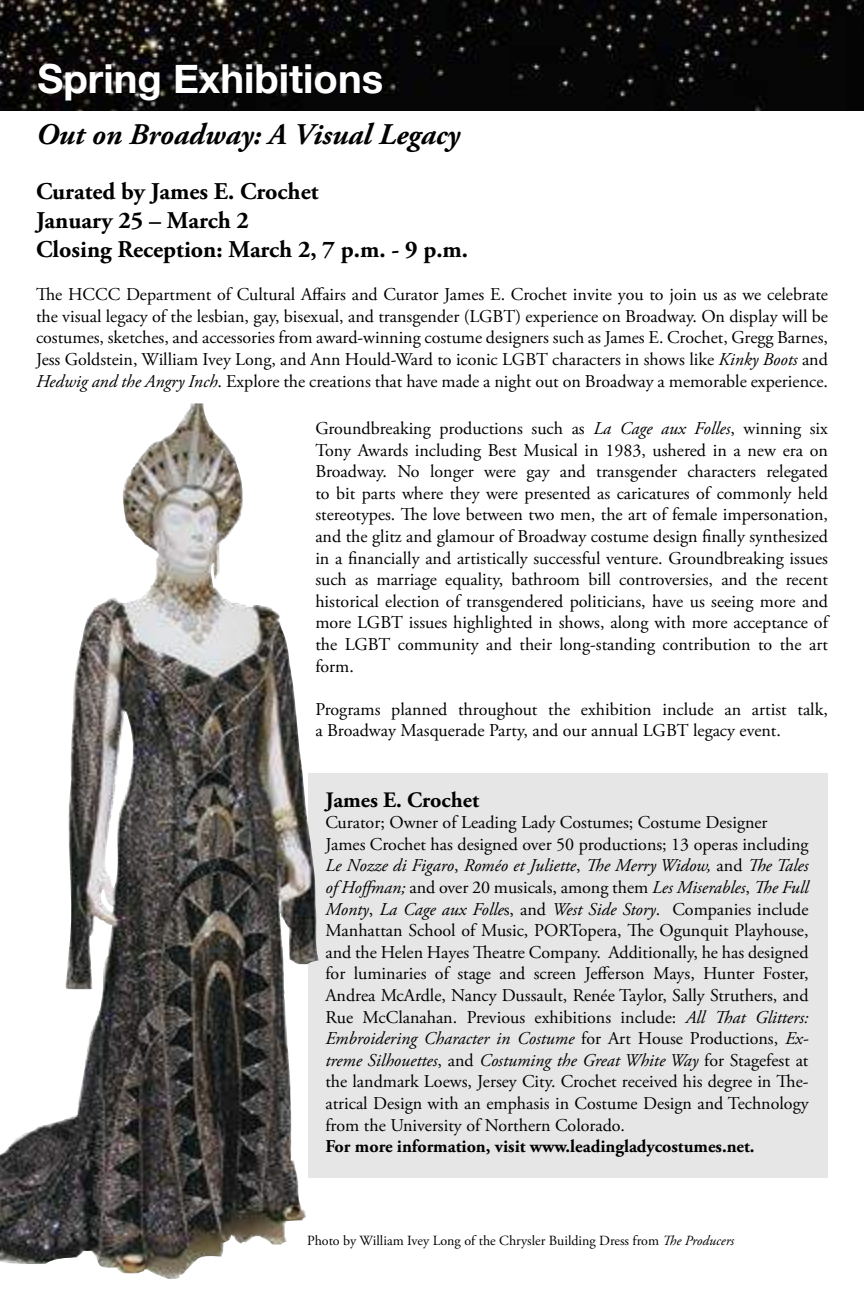
<style>
.page{position:relative;width:864px;height:1296px;background:#fff}
.page>*{position:absolute;margin:0;border:0;box-sizing:border-box;transform-origin:0 0}
.t1{font:700 40px "Helvetica Neue";color:#fff}
.t2{font:italic 700 30px "Adobe Garamond Pro";color:#000}
.t3{font:700 24px/28.8px "Adobe Garamond Pro";color:#000}
.t4{font:700 22px "Adobe Garamond Pro";color:#000}
.t5{font:18px/21.6px "Adobe Garamond Pro";color:#000;text-align:justify}
.t6{font:700 18px "Adobe Garamond Pro";color:#000}
.t7{font:14px "Adobe Garamond Pro";color:#000}
.s1{font-style:italic}
</style>
<div class="page">
<img style="left:0;top:0;width:864px;height:111px">
<div style="left:308px;top:773px;width:520px;height:405px;background:#e6e6e6"></div>
<img style="left:0;top:403px;width:319px;height:876px">
<h1 class="t1" style="left:37px;top:47px;width:347px">Spring Exhibitions</h1>
<h2 class="t2" style="left:36px;top:117px;width:426px">Out on Broadway: A Visual Legacy</h2>
<h3 class="t3" style="left:36px;top:178px;width:434px">Curated by James E. Crochet<br>January 25 – March 2<br>Closing Reception: March 2, 7 p.m. - 9 p.m.</h3>
<p class="t5" style="left:36px;top:284px;width:794px">The HCCC Department of Cultural Affairs and Curator James E. Crochet invite you to join us as we celebrate the visual legacy of the lesbian, gay, bisexual, and transgender (LGBT) experience on Broadway. On display will be costumes, sketches, and accessories from award-winning costume designers such as James E. Crochet, Gregg Barnes, Jess Goldstein, William Ivey Long, and Ann Hould-Ward to iconic LGBT characters in shows like <span class="s1">Kinky Boots</span> and <span class="s1">Hedwig and the Angry Inch</span>. Explore the creations that have made a night out on Broadway a memorable experience.</p>
<p class="t5" style="left:315px;top:418px;width:514px">Groundbreaking productions such as <span class="s1">La Cage aux Folles</span>, winning six Tony Awards including Best Musical in 1983, ushered in a new era on Broadway. No longer were gay and transgender characters relegated to bit parts where they were presented as caricatures of commonly held stereotypes. The love between two men, the art of female impersonation, and the glitz and glamour of Broadway costume design finally synthesized in a financially and artistically successful venture. Groundbreaking issues such as marriage equality, bathroom bill controversies, and the recent historical election of transgendered politicians, have us seeing more and more LGBT issues highlighted in shows, along with more acceptance of the LGBT community and their long-standing contribution to the art form.</p>
<p class="t5" style="left:315px;top:699px;width:514px">Programs planned throughout the exhibition include an artist talk, a Broadway Masquerade Party, and our annual LGBT legacy event.</p>
<p class="t4" style="left:325px;top:787px;width:155px">James E. Crochet</p>
<p class="t5" style="left:325px;top:812px;width:485px;text-align:left">Curator; Owner of Leading Lady Costumes; Costume Designer James Crochet has designed over 50 productions; 13 operas including <span class="s1">Le Nozze di Figaro</span>, <span class="s1">Roméo et Juliette</span>, <span class="s1">The Merry Widow,</span> and <span class="s1">The Tales of Hoffman;</span> and over 20 musicals, among them <span class="s1">Les Miserables</span>, <span class="s1">The Full Monty</span>, <span class="s1">La Cage aux Folle</span>s, and <span class="s1">West Side Story</span>. Companies include Manhattan School of Music, PORTopera, The Ogunquit Playhouse, and the Helen Hayes Theatre Company. Additionally, he has designed for luminaries of stage and screen Jefferson Mays, Hunter Foster, Andrea McArdle, Nancy Dussault, Renée Taylor, Sally Struthers, and Rue McClanahan. Previous exhibitions include: <span class="s1">All That Glitters:<br>Embroidering Character in Costume</span> for Art House Productions, <span class="s1">Ex&shy;treme Silhouettes</span>, and <span class="s1">Costuming the Great White Way</span> for Stagefest at the landmark Loews, Jersey City. Crochet received his degree in The&shy;atrical Design with an emphasis in Costume Design and Technology from the University of Northern Colorado.</p>
<p class="t6" style="left:325px;top:1136px;width:431px">For more information, visit www.leadingladycostumes.net.</p>
<p class="t7" style="left:307px;top:1232px;width:429px">Photo by William Ivey Long of the Chrysler Building Dress from <span class="s1">The Producers</span></p>
</div>
